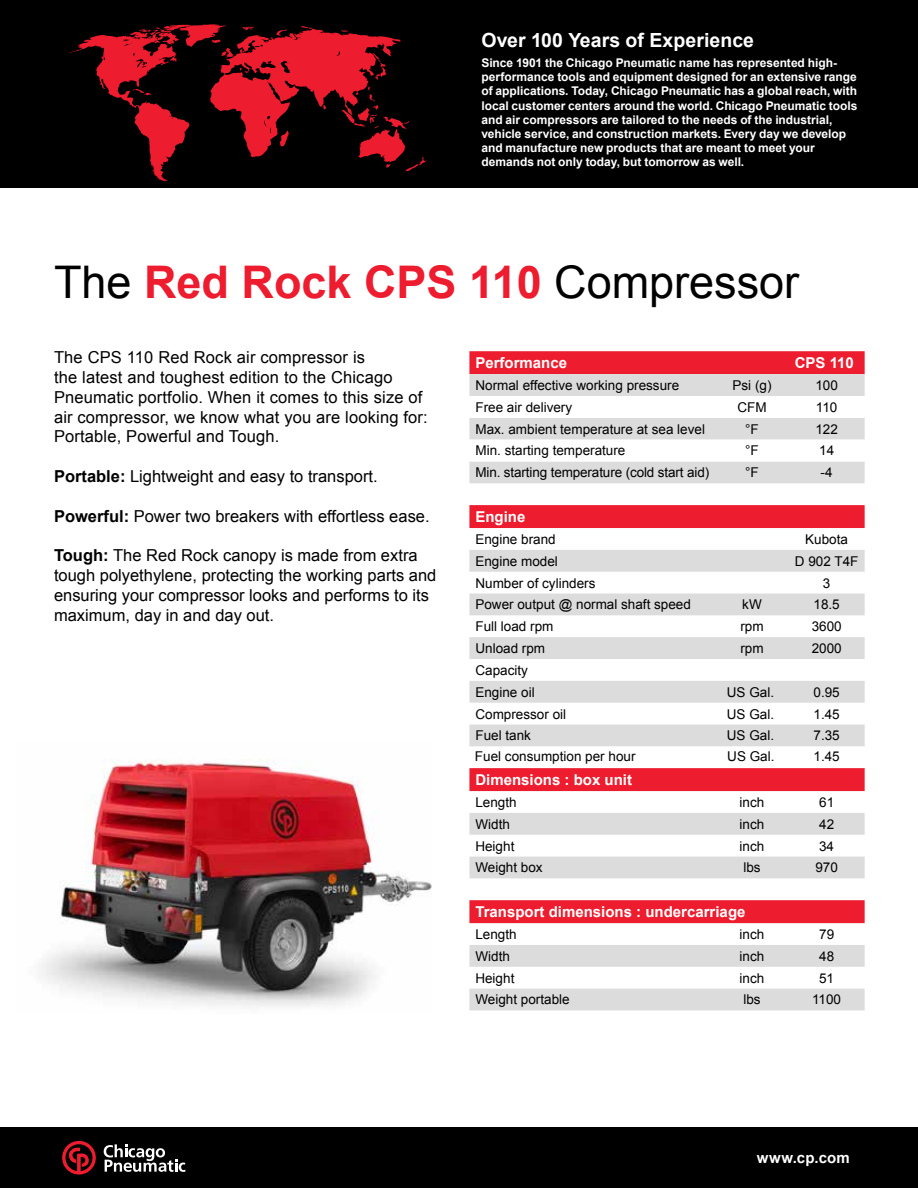
<style>
.page{position:relative;width:918px;height:1188px;background:#fff}
.page>*{position:absolute;margin:0;border:0;box-sizing:border-box;transform-origin:0 0}
.t1{font:45px "Arial";color:#000}
.t2{font:700 19.5px "Arial";color:#fff}
.t3{font:16.5px/19.8px "Arial";color:#000}
.t4{font:700 15px "Arial";color:#fff}
.t5{font:13.5px/21.9px "Arial";color:#000}
.t6{font:700 12px/14.2px "Arial";letter-spacing:-.005em;color:#fff}
.s1{font-weight:700;color:#ed1c2e}
.s2{font-weight:700}
</style>
<div class="page">
<div style="left:469px;top:351px;width:396px;height:23px;background:#ed1c2e"></div>
<svg style="left:469px;top:374px;width:396px;height:636px;fill:#dddcdc"></svg>
<svg style="left:469px;top:396px;width:396px;height:65px"></svg>
<svg style="left:469px;top:505px;width:396px;height:418px"></svg>
<div style="left:0;top:1128px;width:918px;height:60px;background:#000"></div>
<svg style="left:104px;top:1144px;width:81px;height:28px"></svg>
<svg style="left:62px;top:1141px;width:34px;height:34px"></svg>
<img style="left:41px;top:759px;width:391px;height:247px">
<div style="left:0;top:0;width:918px;height:188px;background:#000"></div>
<svg style="left:69px;top:24px;width:357px;height:157px"></svg>
<h2 class="t2" style="left:481px;top:27px;width:274px">Over 100 Years of Experience</h2>
<p class="t6" style="left:481px;top:56px;width:378px">Since 1901 the Chicago Pneumatic name has represented high&shy;performance tools and equipment designed for an extensive range of applications. Today, Chicago Pneumatic has a global reach, with local customer centers around the world. Chicago Pneumatic tools and air compressors are tailored to the needs of the industrial, vehicle service, and construction markets. Every day we develop and manufacture new products that are meant to meet your demands not only today, but tomorrow as well.</p>
<h1 class="t1" style="left:54px;top:253px;width:747px">The <span class="s1">Red Rock CPS 110</span> Compressor</h1>
<p class="t3" style="left:54px;top:348px;width:375px">The CPS 110 Red Rock air compressor is<br>the latest and toughest edition to the Chicago Pneumatic portfolio. When it comes to this size of air compressor, we know what you are looking for:<br>Portable, Powerful and Tough.</p>
<p class="t3" style="left:54px;top:467px;width:325px"><span class="s2">Portable:</span> Lightweight and easy to transport.</p>
<p class="t3" style="left:54px;top:506px;width:377px"><span class="s2">Powerful:</span> Power two breakers with effortless ease.</p>
<p class="t3" style="left:54px;top:546px;width:384px"><span class="s2">Tough:</span> The Red Rock canopy is made from extra tough polyethylene, protecting the working parts and ensuring your compressor looks and performs to its maximum, day in and day out.</p>
<p class="t4" style="left:475px;top:353px;width:93px">Performance</p>
<p class="t4" style="left:795px;top:353px;width:61px">CPS 110</p>
<p class="t5" style="left:475px;top:374px;width:205px">Normal effective working pressure</p>
<p class="t5" style="left:733px;top:374px;width:41px">Psi (g)</p>
<p class="t5" style="left:815px;top:374px;width:24px">100</p>
<p class="t5" style="left:475px;top:396px;width:98px">Free air delivery</p>
<p class="t5" style="left:737px;top:396px;width:31px">CFM</p>
<p class="t5" style="left:816px;top:396px;width:23px">110</p>
<p class="t5" style="left:475px;top:418px;width:231px">Max. ambient temperature at sea level</p>
<p class="t5" style="left:745px;top:418px;width:15px">°F</p>
<p class="t5" style="left:815px;top:418px;width:24px">122</p>
<p class="t5" style="left:475px;top:440px;width:152px">Min. starting temperature</p>
<p class="t5" style="left:745px;top:440px;width:15px">°F</p>
<p class="t5" style="left:819px;top:440px;width:17px">14</p>
<p class="t5" style="left:475px;top:462px;width:235px">Min. starting temperature (cold start aid)</p>
<p class="t5" style="left:745px;top:462px;width:15px">°F</p>
<p class="t5" style="left:821px;top:462px;width:14px">-4</p>
<p class="t4" style="left:475px;top:507px;width:52px">Engine</p>
<p class="t5" style="left:475px;top:528px;width:82px">Engine brand</p>
<p class="t5" style="left:805px;top:528px;width:44px">Kubota</p>
<p class="t5" style="left:475px;top:550px;width:84px">Engine model</p>
<p class="t5" style="left:795px;top:550px;width:65px">D 902 T4F</p>
<p class="t5" style="left:475px;top:572px;width:122px">Number of cylinders</p>
<p class="t5" style="left:823px;top:572px;width:9px">3</p>
<p class="t5" style="left:475px;top:594px;width:217px">Power output @ normal shaft speed</p>
<p class="t5" style="left:742px;top:594px;width:21px">kW</p>
<p class="t5" style="left:814px;top:594px;width:28px">18.5</p>
<p class="t5" style="left:475px;top:616px;width:80px">Full load rpm</p>
<p class="t5" style="left:740px;top:616px;width:25px">rpm</p>
<p class="t5" style="left:812px;top:616px;width:32px">3600</p>
<p class="t5" style="left:475px;top:637px;width:71px">Unload rpm</p>
<p class="t5" style="left:740px;top:637px;width:25px">rpm</p>
<p class="t5" style="left:812px;top:637px;width:32px">2000</p>
<p class="t5" style="left:475px;top:659px;width:61px">Capacity<br>Engine oil</p>
<p class="t5" style="left:727px;top:681px;width:49px">US Gal.</p>
<p class="t5" style="left:814px;top:681px;width:28px">0.95</p>
<p class="t5" style="left:475px;top:703px;width:92px">Compressor oil</p>
<p class="t5" style="left:727px;top:703px;width:49px">US Gal.</p>
<p class="t5" style="left:814px;top:703px;width:28px">1.45</p>
<p class="t5" style="left:475px;top:725px;width:57px">Fuel tank</p>
<p class="t5" style="left:727px;top:725px;width:49px">US Gal.</p>
<p class="t5" style="left:814px;top:725px;width:28px">7.35</p>
<p class="t4" style="left:475px;top:770px;width:158px">Dimensions : box unit</p>
<p class="t5" style="left:475px;top:791px;width:43px">Length</p>
<p class="t5" style="left:740px;top:791px;width:26px">inch</p>
<p class="t5" style="left:819px;top:791px;width:17px">61</p>
<p class="t5" style="left:475px;top:813px;width:36px">Width</p>
<p class="t5" style="left:740px;top:813px;width:26px">inch</p>
<p class="t5" style="left:819px;top:813px;width:17px">42</p>
<p class="t5" style="left:475px;top:835px;width:41px">Height</p>
<p class="t5" style="left:740px;top:835px;width:26px">inch</p>
<p class="t5" style="left:819px;top:835px;width:17px">34</p>
<p class="t5" style="left:475px;top:857px;width:69px">Weight box</p>
<p class="t5" style="left:743px;top:857px;width:19px">lbs</p>
<p class="t5" style="left:815px;top:857px;width:24px">970</p>
<p class="t4" style="left:475px;top:902px;width:272px">Transport dimensions : undercarriage</p>
<p class="t5" style="left:475px;top:923px;width:43px">Length</p>
<p class="t5" style="left:740px;top:923px;width:26px">inch</p>
<p class="t5" style="left:819px;top:923px;width:17px">79</p>
<p class="t5" style="left:475px;top:945px;width:36px">Width</p>
<p class="t5" style="left:740px;top:945px;width:26px">inch</p>
<p class="t5" style="left:819px;top:945px;width:17px">48</p>
<p class="t5" style="left:475px;top:967px;width:41px">Height</p>
<p class="t5" style="left:740px;top:967px;width:26px">inch</p>
<p class="t5" style="left:819px;top:967px;width:17px">51</p>
<p class="t5" style="left:475px;top:989px;width:96px">Weight portable</p>
<p class="t5" style="left:743px;top:989px;width:19px">lbs</p>
<p class="t5" style="left:812px;top:989px;width:31px">1100</p>
<p class="t5" style="left:475px;top:745px;width:162px">Fuel consumption per hour</p>
<p class="t5" style="left:727px;top:745px;width:49px">US Gal.</p>
<p class="t5" style="left:814px;top:746px;width:28px">1.45</p>
<p class="t4" style="left:757px;top:1148px;width:95px">www.cp.com</p>
</div>
